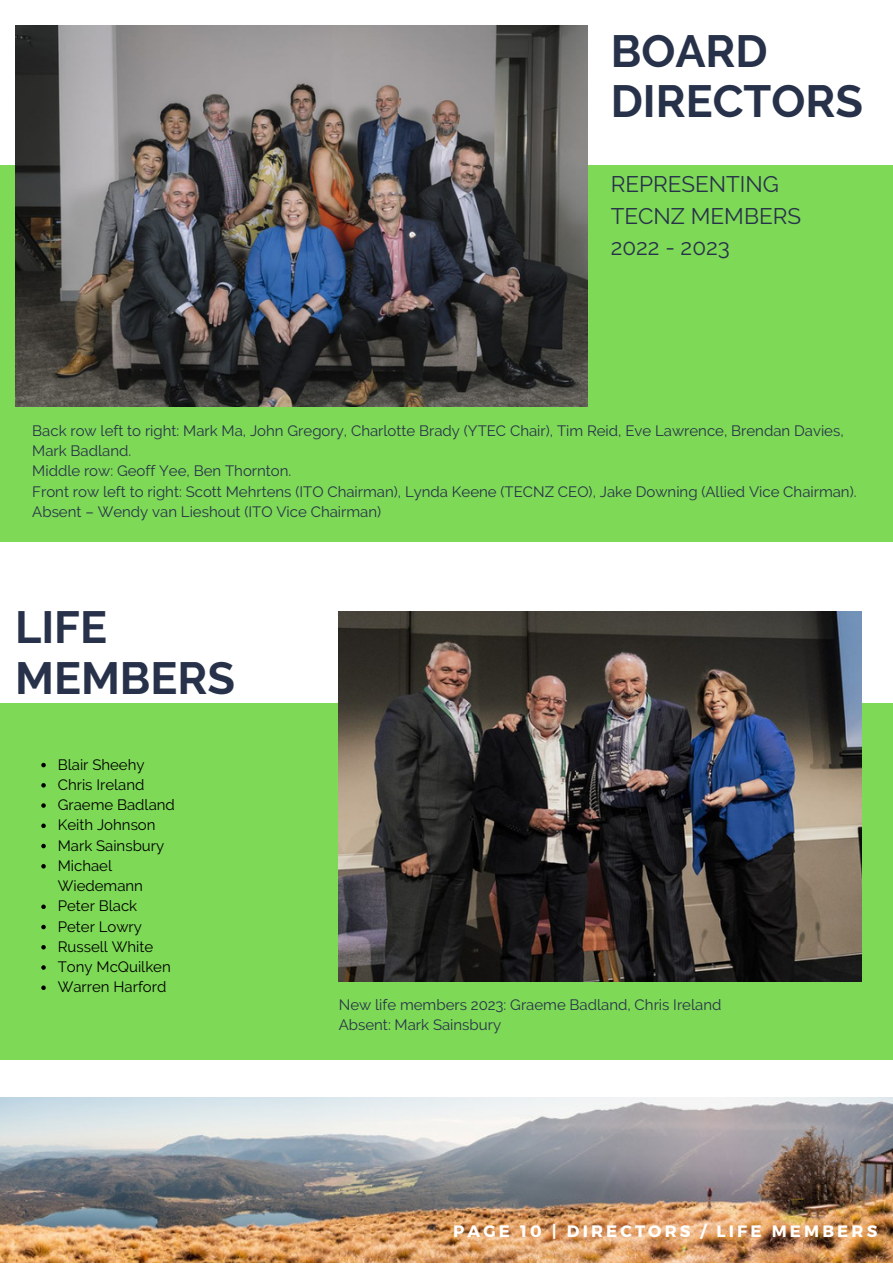
<style>
.page{position:relative;width:893px;height:1264px;background:#fff}
.page>*{position:absolute;margin:0;border:0;box-sizing:border-box;transform-origin:0 0}
.t1{font:700 45px/50.6px "Raleway";color:#27324a}
.t2{font:22.5px "Raleway";color:#27324a}
.t3{font:700 16.5px "Montserrat";letter-spacing:.19em;color:#fff}
.t4{font:15px/20.2px "Raleway";color:#27324a}
.t5{font:15px/20.2px "Raleway";color:#000}
</style>
<div class="page">
<div style="left:0;top:166px;width:892px;height:375px;background:#7ed957"></div>
<img style="left:15px;top:25px;width:572px;height:381px">
<div style="left:0;top:703px;width:892px;height:356px;background:#7ed957"></div>
<img style="left:339px;top:611px;width:522px;height:370px">
<svg style="left:41px;top:762px;width:5px;height:5px"></svg>
<svg style="left:41px;top:783px;width:5px;height:4px"></svg>
<svg style="left:41px;top:803px;width:5px;height:4px"></svg>
<svg style="left:41px;top:823px;width:5px;height:5px"></svg>
<svg style="left:41px;top:843px;width:5px;height:5px"></svg>
<svg style="left:41px;top:864px;width:5px;height:4px"></svg>
<svg style="left:41px;top:904px;width:5px;height:5px"></svg>
<svg style="left:41px;top:924px;width:5px;height:5px"></svg>
<svg style="left:41px;top:945px;width:5px;height:4px"></svg>
<svg style="left:41px;top:965px;width:5px;height:4px"></svg>
<svg style="left:41px;top:985px;width:5px;height:5px"></svg>
<img style="left:0;top:1097px;width:892px;height:165px">
<p class="t1" style="left:610px;top:25px;width:254px">BOARD<br>DIRECTORS</p>
<p class="t2" style="left:610px;top:171px;width:170px">REPRESENTING</p>
<p class="t2" style="left:610px;top:203px;width:192px">TECNZ MEMBERS</p>
<p class="t2" style="left:610px;top:234px;width:121px">2022 - 2023</p>
<p class="t4" style="left:32px;top:420px;width:812px">Back row left to right: Mark Ma, John Gregory, Charlotte Brady (YTEC Chair), Tim Reid, Eve Lawrence, Brendan Davies,<br>Mark Badland.</p>
<p class="t4" style="left:32px;top:461px;width:261px">Middle row: Geoff Yee, Ben Thornton.</p>
<p class="t4" style="left:32px;top:481px;width:825px">Front row left to right: Scott Mehrtens (ITO Chairman), Lynda Keene (TECNZ CEO), Jake Downing (Allied Vice Chairman).<br>Absent – Wendy van Lieshout (ITO Vice Chairman)</p>
<p class="t1" style="left:15px;top:602px;width:93px">LIFE</p>
<p class="t1" style="left:15px;top:652px;width:221px">MEMBERS</p>
<p class="t5" style="left:58px;top:754px;width:88px">Blair Sheehy</p>
<p class="t5" style="left:58px;top:774px;width:88px">Chris Ireland</p>
<p class="t5" style="left:58px;top:794px;width:119px">Graeme Badland</p>
<p class="t5" style="left:58px;top:814px;width:99px">Keith Johnson</p>
<p class="t5" style="left:58px;top:835px;width:108px">Mark Sainsbury</p>
<p class="t5" style="left:58px;top:855px;width:87px">Michael<br>Wiedemann</p>
<p class="t5" style="left:58px;top:895px;width:81px">Peter Black</p>
<p class="t5" style="left:58px;top:916px;width:86px">Peter Lowry</p>
<p class="t5" style="left:58px;top:936px;width:97px">Russell White</p>
<p class="t5" style="left:58px;top:956px;width:115px">Tony McQuilken</p>
<p class="t5" style="left:58px;top:976px;width:110px">Warren Harford</p>
<p class="t4" style="left:339px;top:994px;width:384px">New life members 2023: Graeme Badland, Chris Ireland</p>
<p class="t4" style="left:339px;top:1014px;width:164px">Absent: Mark Sainsbury</p>
<p class="t3" style="left:453px;top:1220px;width:425px">PAGE 10 | DIRECTORS / LIFE MEMBERS</p>
</div>
